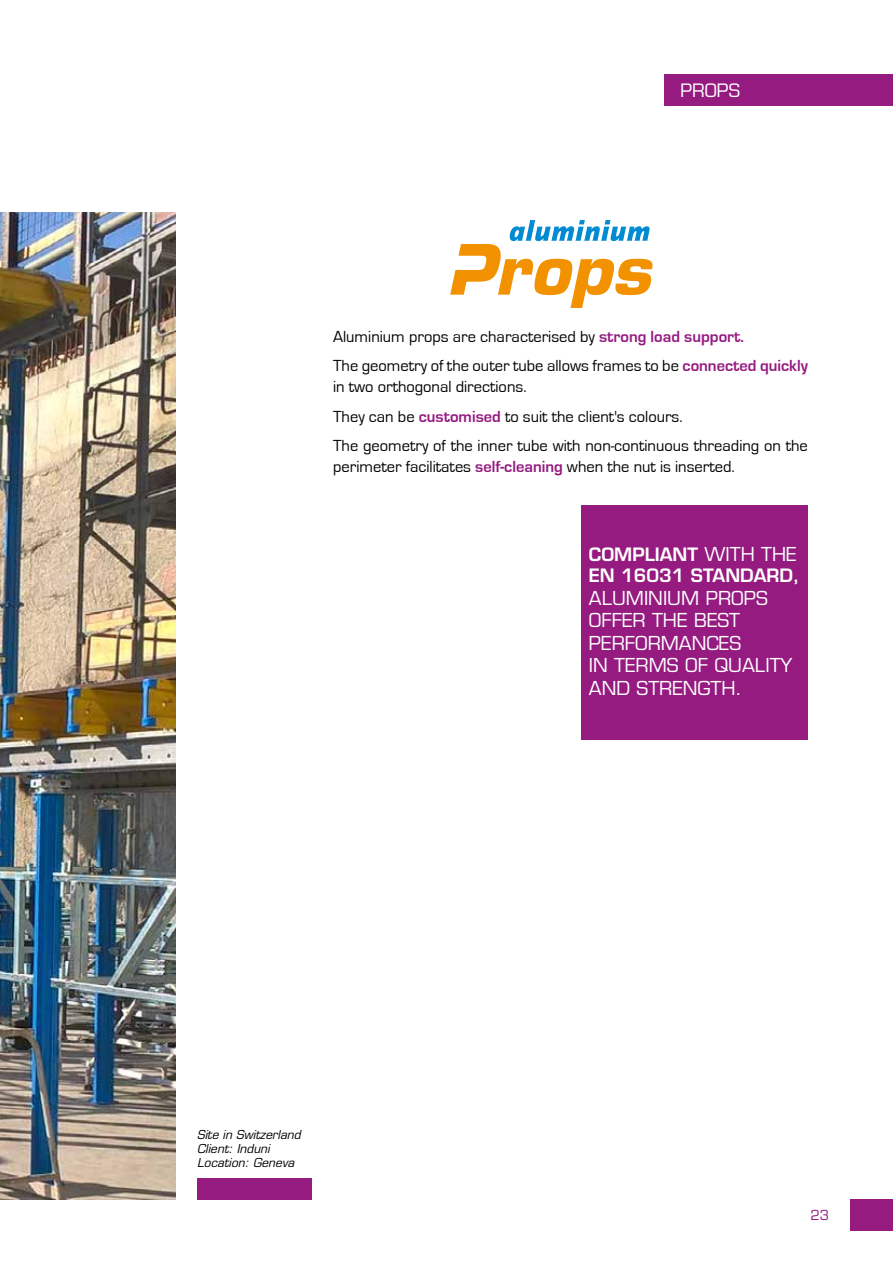
<style>
.page{position:relative;width:893px;height:1263px;background:#fff}
.page>*{position:absolute;margin:0;border:0;box-sizing:border-box;transform-origin:0 0}
.t1{font:18.75px/22.5px "Eurostile LT Std";color:#fff}
.t2{font:600 18px/21.6px "Eurostile LT Std";color:#fff}
.t3{font:18px "Eurostile LT Std";color:#fff}
.t4{font:16.5px/29.5px "Eurostile";color:#000}
.t5{font:13.5px "Eurostile LT Std";color:#951b81}
.t6{font:italic 12px/14.4px "Eurostile LT Std";color:#000}
.s1{font-weight:700;color:#951b81}
.s2{font-weight:400;font-size:18.75px}
</style>
<div class="page">
<div style="left:850px;top:1199px;width:43px;height:32px;background:#951b81"></div>
<div style="left:664px;top:74px;width:229px;height:32px;background:#951b81"></div>
<div style="left:197px;top:1178px;width:115px;height:21px;background:#951b81"></div>
<img style="left:0;top:213px;width:176px;height:986px">
<div style="left:581px;top:506px;width:227px;height:234px;background:#951b81"></div>
<svg style="left:450px;top:220px;width:202px;height:88px"></svg>
<p class="t3" style="left:680px;top:80px;width:61px">PROPS</p>
<p class="t4" style="left:333px;top:322px;width:476px">Aluminium props are characterised by <span class="s1">strong load support.<br></span>The geometry of the outer tube allows frames to be <span class="s1">connected quickly</span></p>
<p class="t4" style="left:333px;top:372px;width:476px">in two orthogonal directions.<br>They can be <span class="s1">customised</span> to suit the client's colours.<br>The geometry of the inner tube with non-continuous threading on the</p>
<p class="t4" style="left:333px;top:452px;width:403px">perimeter facilitates <span class="s1">self-cleaning</span> when the nut is inserted.</p>
<p class="t2" style="left:589px;top:543px;width:212px">COMPLIANT <span class="s2">WITH THE<br></span>EN 16031 STANDARD,</p>
<p class="t1" style="left:589px;top:587px;width:205px">ALUMINIUM PROPS<br>OFFER THE BEST<br>PERFORMANCES<br>IN TERMS OF QUALITY<br>AND STRENGTH.</p>
<p class="t6" style="left:197px;top:1127px;width:105px">Site in Switzerland<br>Client: Induni<br>Location: Geneva</p>
<p class="t5" style="left:811px;top:1207px;width:20px">23</p>
</div>
